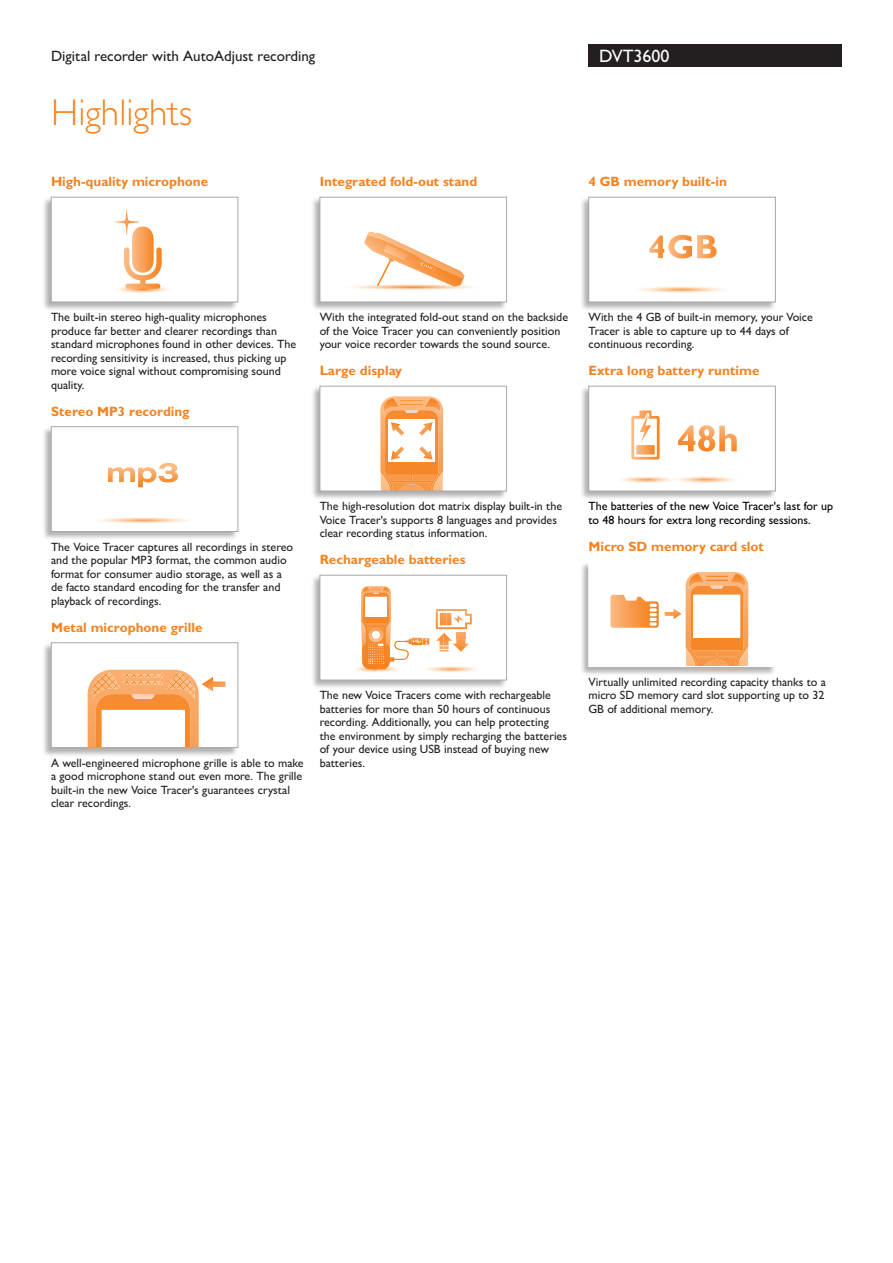
<style>
.page{position:relative;width:893px;height:1263px;background:#fff}
.page>*{position:absolute;margin:0;border:0;box-sizing:border-box;transform-origin:0 0}
.t1{font:300 37.5px "Gill Sans MT Pro";color:#f58220}
.t2{font:500 18px "Gill Sans MT Pro";color:#fff}
.t3{font:500 15px "Gill Sans MT Pro";color:#231f20}
.t4{font:700 13.5px "Gill Sans MT Pro";color:#f58220}
.t5{font:500 12px/13.5px "Gill Sans MT Pro";color:#231f20}
.t6{font:500 12px/13.5px "Gill Sans MT Pro";color:#010002}
</style>
<div class="page">
<div style="left:588px;top:44px;width:254px;height:23px;background:#231f20"></div>
<div style="left:42px;top:196px;width:197px;height:115px;background:#231f20;opacity:.35"></div>
<div style="left:51px;top:197px;width:187px;height:105px;background:#fff"></div>
<svg style="left:114px;top:209px;width:55px;height:84px"></svg>
<div style="left:51px;top:197px;width:187px;height:105px;border:1px solid #a8a9ad"></div>
<div style="left:42px;top:426px;width:197px;height:115px;background:#231f20;opacity:.35"></div>
<div style="left:51px;top:427px;width:187px;height:104px;background:#fff"></div>
<svg style="left:108px;top:463px;width:70px;height:24px"></svg>
<img style="left:99px;top:517px;width:90px;height:6px">
<div style="left:51px;top:426px;width:187px;height:106px;border:1px solid #a8a9ad"></div>
<div style="left:42px;top:642px;width:197px;height:115px;background:#231f20;opacity:.35"></div>
<div style="left:51px;top:643px;width:187px;height:104px;background:#fff"></div>
<svg style="left:88px;top:670px;width:137px;height:76px"></svg>
<div style="left:51px;top:642px;width:187px;height:106px;border:1px solid #a8a9ad"></div>
<div style="left:311px;top:196px;width:196px;height:115px;background:#231f20;opacity:.35"></div>
<div style="left:320px;top:197px;width:187px;height:105px;background:#fff"></div>
<img style="left:352px;top:285px;width:122px;height:5px">
<svg style="left:364px;top:232px;width:100px;height:55px"></svg>
<div style="left:320px;top:197px;width:187px;height:105px;border:1px solid #a8a9ad"></div>
<div style="left:311px;top:385px;width:196px;height:115px;background:#231f20;opacity:.35"></div>
<div style="left:320px;top:386px;width:187px;height:105px;background:#fff"></div>
<svg style="left:380px;top:396px;width:63px;height:93px"></svg>
<div style="left:320px;top:386px;width:187px;height:105px;border:1px solid #a8a9ad"></div>
<div style="left:311px;top:574px;width:196px;height:115px;background:#231f20;opacity:.35"></div>
<div style="left:320px;top:575px;width:187px;height:105px;background:#fff"></div>
<img style="left:472px;top:667px;width:6px;height:4px">
<svg style="left:356px;top:586px;width:116px;height:86px"></svg>
<div style="left:320px;top:575px;width:187px;height:105px;border:1px solid #a8a9ad"></div>
<div style="left:579px;top:196px;width:197px;height:115px;background:#231f20;opacity:.35"></div>
<div style="left:589px;top:197px;width:186px;height:105px;background:#fff"></div>
<img style="left:638px;top:286px;width:86px;height:7px">
<svg style="left:649px;top:235px;width:67px;height:24px"></svg>
<div style="left:588px;top:197px;width:188px;height:105px;border:1px solid #a8a9ad"></div>
<div style="left:579px;top:385px;width:197px;height:115px;background:#231f20;opacity:.35"></div>
<div style="left:589px;top:386px;width:186px;height:105px;background:#fff"></div>
<img style="left:620px;top:476px;width:115px;height:7px">
<img style="left:656px;top:477px;width:35px;height:5px">
<svg style="left:631px;top:410px;width:106px;height:50px"></svg>
<div style="left:588px;top:386px;width:188px;height:105px;border:1px solid #a8a9ad"></div>
<div style="left:579px;top:561px;width:197px;height:115px;background:#231f20;opacity:.35"></div>
<div style="left:589px;top:562px;width:186px;height:104px;background:#fff"></div>
<svg style="left:665px;top:572px;width:83px;height:93px"></svg>
<svg style="left:610px;top:595px;width:49px;height:33px;background:#f9b073"></svg>
<div style="left:588px;top:561px;width:188px;height:106px;border:1px solid #fff"></div>
<p class="t3" style="left:51px;top:47px;width:266px">Digital recorder with AutoAdjust recording</p>
<h2 class="t2" style="left:599px;top:45px;width:72px">DVT3600</h2>
<h1 class="t1" style="left:51px;top:90px;width:142px">Highlights</h1>
<p class="t4" style="left:51px;top:173px;width:159px">High-quality microphone</p>
<p class="t4" style="left:320px;top:173px;width:159px">Integrated fold-out stand</p>
<p class="t4" style="left:588px;top:173px;width:140px">4 GB memory built-in</p>
<p class="t5" style="left:51px;top:310px;width:247px">The built-in stereo high-quality microphones produce far better and clearer recordings than standard microphones found in other devices. The recording sensitivity is increased, thus picking up more voice signal without compromising sound quality.</p>
<p class="t4" style="left:51px;top:403px;width:140px">Stereo MP3 recording</p>
<p class="t5" style="left:320px;top:310px;width:250px">With the integrated fold-out stand on the backside of the Voice Tracer you can conveniently position your voice recorder towards the sound source.</p>
<p class="t4" style="left:320px;top:362px;width:84px">Large display</p>
<p class="t5" style="left:588px;top:310px;width:226px">With the 4 GB of built-in memory, your Voice<br>Tracer is able to capture up to 44 days of continuous recording.</p>
<p class="t4" style="left:588px;top:362px;width:173px">Extra long battery runtime</p>
<p class="t5" style="left:51px;top:540px;width:244px">The Voice Tracer captures all recordings in stereo and the popular MP3 format, the common audio format for consumer audio storage, as well as a de facto standard encoding for the transfer and playback of recordings.</p>
<p class="t4" style="left:51px;top:619px;width:153px">Metal microphone grille</p>
<p class="t5" style="left:320px;top:499px;width:244px">The high-resolution dot matrix display built-in the<br>Voice Tracer's supports 8 languages and provides clear recording status information.</p>
<p class="t4" style="left:320px;top:551px;width:147px">Rechargeable batteries</p>
<p class="t5" style="left:51px;top:756px;width:254px">A well-engineered microphone grille is able to make a good microphone stand out even more. The grille built-in the new Voice Tracer's guarantees crystal clear recordings.</p>
<p class="t5" style="left:320px;top:688px;width:249px">The new Voice Tracers come with rechargeable batteries for more than 50 hours of continuous recording. Additionally, you can help protecting the environment by simply recharging the batteries of your device using USB instead of buying new batteries.</p>
<p class="t6" style="left:588px;top:499px;width:246px">The batteries of the new Voice Tracer's last for up to 48 hours for extra long recording sessions.</p>
<p class="t4" style="left:588px;top:538px;width:177px">Micro SD memory card slot</p>
<p class="t5" style="left:588px;top:675px;width:239px">Virtually unlimited recording capacity thanks to a micro SD memory card slot supporting up to 32<br>GB of additional memory.</p>
</div>
